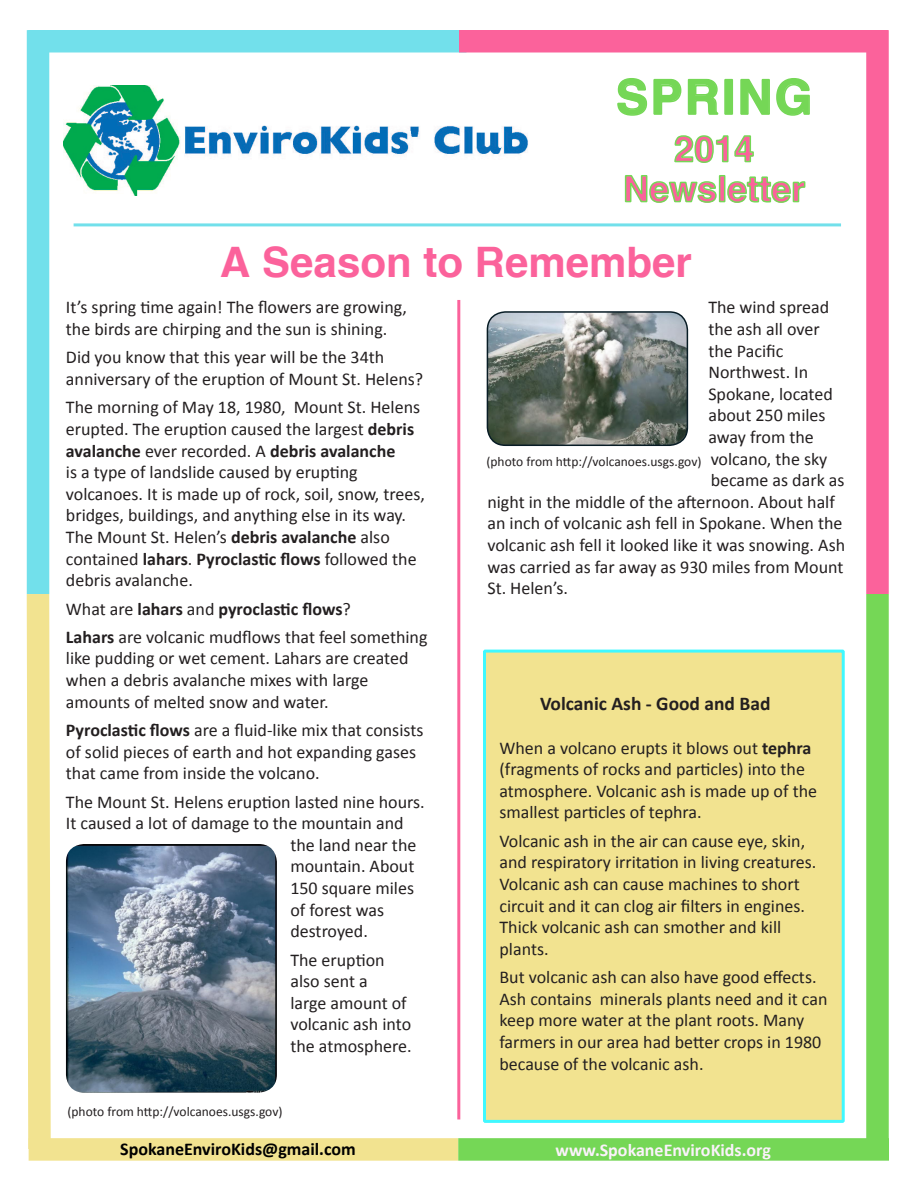
<style>
.page{position:relative;width:918px;height:1188px;background:#fff}
.page>*{position:absolute;margin:0;border:0;box-sizing:border-box;transform-origin:0 0}
.t1{font:700 48px "New Zurica";letter-spacing:.05em;color:#75d756}
.t2{font:700 42px "New Zurica";color:#fb629b}
.t3{font:700 36px "New Zurica";color:#fb629b}
.t4{font:700 19.5px "Calibri";color:#231f20}
.t5{font:18px/21.6px "Calibri";color:#231f20}
.t6{font:700 18px "Calibri";color:#231f20}
.t7{font:700 18px "Calibri";color:#000}
.t8{font:700 18px "Calibri";color:#fbf2fb}
.t9{font:13.5px "Calibri";color:#231f20}
.s1{font-weight:700}
.s2{font-weight:400}
</style>
<div class="page">
<div style="left:28px;top:30px;width:439px;height:22px;background:#72e0eb"></div>
<div style="left:27px;top:30px;width:22px;height:564px;background:#72e0eb"></div>
<svg style="left:26px;top:571px;width:25px;height:590px;background:#eee59e"></svg>
<div style="left:29px;top:1138px;width:429px;height:23px;background:#f2e390"></div>
<div style="left:458px;top:1138px;width:431px;height:23px;background:#75d756"></div>
<div style="left:866px;top:594px;width:23px;height:564px;background:#75d756"></div>
<div style="left:459px;top:30px;width:429px;height:22px;background:#fb629b"></div>
<div style="left:866px;top:30px;width:23px;height:564px;background:#fb629b"></div>
<hr style="left:457px;top:300px;width:3px;height:819px;background:#fb629b">
<div style="left:484px;top:651px;width:359px;height:470px;background:#f2e390"></div>
<div style="left:483px;top:650px;width:362px;height:473px;border:3px solid #40f8ff"></div>
<svg style="left:674px;top:135px;width:80px;height:28px"></svg>
<img style="left:66px;top:844px;width:211px;height:249px">
<hr style="left:74px;top:223px;width:767px;height:3px;background:#72e0eb">
<svg style="left:624px;top:175px;width:93px;height:28px"></svg>
<div style="left:719px;top:175px;width:6px;height:27px;border:2px solid #75d756"></div>
<svg style="left:727px;top:176px;width:79px;height:27px"></svg>
<img style="left:64px;top:86px;width:464px;height:110px">
<img style="left:487px;top:312px;width:200px;height:133px">
<div style="left:487px;top:311px;width:201px;height:135px;border:2px solid #081c25;border-radius:18px"></div>
<svg style="left:617px;top:78px;width:102px;height:38px"></svg>
<div style="left:724px;top:79px;width:9px;height:36px;border:2px solid #75d756"></div>
<svg style="left:740px;top:78px;width:70px;height:38px"></svg>
<p class="t1" style="left:616px;top:67px;width:198px">SPRING</p>
<p class="t3" style="left:674px;top:126px;width:82px">2014</p>
<p class="t3" style="left:623px;top:166px;width:184px">Newsletter</p>
<p class="t2" style="left:220px;top:236px;width:473px">A Season to Remember</p>
<p class="t5" style="left:66px;top:297px;width:343px">It’s spring time again! The flowers are growing, the birds are chirping and the sun is shining.</p>
<p class="t5" style="left:66px;top:347px;width:359px">Did you know that this year will be the 34th anniversary of the eruption of Mount St. Helens?</p>
<p class="t5" style="left:66px;top:397px;width:361px">The morning of May 18, 1980, Mount St. Helens erupted. The eruption caused the largest <span class="s1">debris avalanche</span> ever recorded. A <span class="s1">debris avalanche<br></span>is a type of landslide caused by erupting volcanoes. It is made up of rock, soil, snow, trees, bridges, buildings, and anything else in its way.<br>The Mount St. Helen’s <span class="s1">debris avalanche</span> also contained <span class="s1">lahars</span>. <span class="s1">Pyroclastic flows</span> followed the debris avalanche.</p>
<p class="t6" style="left:66px;top:597px;width:286px"><span class="s2">What are</span> lahars <span class="s2">and</span> pyroclastic flows<span class="s2">?</span></p>
<p class="t5" style="left:66px;top:626px;width:363px"><span class="s1">Lahars</span> are volcanic mudflows that feel something like pudding or wet cement. Lahars are created when a debris avalanche mixes with large amounts of melted snow and water.</p>
<p class="t5" style="left:66px;top:719px;width:359px"><span class="s1">Pyroclastic flows</span> are a fluid-like mix that consists of solid pieces of earth and hot expanding gases that came from inside the volcano.</p>
<p class="t5" style="left:66px;top:791px;width:360px">The Mount St. Helens eruption lasted nine hours.</p>
<p class="t5" style="left:66px;top:812px;width:339px">It caused a lot of damage to the mountain and</p>
<p class="t5" style="left:290px;top:834px;width:128px">the land near the</p>
<p class="t5" style="left:290px;top:856px;width:126px">mountain. About</p>
<p class="t5" style="left:290px;top:877px;width:125px">150 square miles</p>
<p class="t5" style="left:290px;top:899px;width:95px">of forest was</p>
<p class="t5" style="left:290px;top:920px;width:79px">destroyed.</p>
<p class="t5" style="left:290px;top:949px;width:123px">The eruption also sent a<br>large amount of volcanic ash into the atmosphere.</p>
<p class="t9" style="left:67px;top:1103px;width:217px">(photo from http://volcanoes.usgs.gov)</p>
<p class="t5" style="left:708px;top:297px;width:122px">The wind spread</p>
<p class="t5" style="left:708px;top:318px;width:113px">the ash all over</p>
<p class="t5" style="left:708px;top:340px;width:76px">the Pacific</p>
<p class="t5" style="left:708px;top:362px;width:101px">Northwest. In</p>
<p class="t5" style="left:708px;top:383px;width:126px">Spokane, located</p>
<p class="t5" style="left:708px;top:405px;width:119px">about 250 miles</p>
<p class="t5" style="left:708px;top:426px;width:107px">away from the</p>
<p class="t5" style="left:711px;top:448px;width:118px">volcano, the sky</p>
<p class="t5" style="left:711px;top:470px;width:135px">became as dark as</p>
<p class="t5" style="left:487px;top:491px;width:349px">night in the middle of the afternoon. About half</p>
<p class="t5" style="left:487px;top:513px;width:357px">an inch of volcanic ash fell in Spokane. When the</p>
<p class="t5" style="left:487px;top:534px;width:359px">volcanic ash fell it looked like it was snowing. Ash</p>
<p class="t5" style="left:487px;top:556px;width:358px">was carried as far away as 930 miles from Mount</p>
<p class="t5" style="left:487px;top:578px;width:82px">St. Helen’s.</p>
<p class="t9" style="left:486px;top:453px;width:217px">(photo from http://volcanoes.usgs.gov)</p>
<p class="t4" style="left:540px;top:691px;width:232px">Volcanic Ash - Good and Bad</p>
<p class="t5" style="left:500px;top:737px;width:319px">When a volcano erupts it blows out <span class="s1">tephra </span>(fragments of rocks and particles) into the atmosphere. Volcanic ash is made up of the smallest particles of tephra.</p>
<p class="t5" style="left:500px;top:830px;width:318px">Volcanic ash in the air can cause eye, skin, and respiratory irritation in living creatures.<br>Volcanic ash can cause machines to short circuit and it can clog air filters in engines.<br>Thick volcanic ash can smother and kill plants.</p>
<p class="t5" style="left:500px;top:966px;width:330px">But volcanic ash can also have good effects.<br>Ash contains minerals plants need and it can keep more water at the plant roots. Many farmers in our area had better crops in 1980 because of the volcanic ash.</p>
<p class="t7" style="left:120px;top:1138px;width:237px">SpokaneEnviroKids@gmail.com</p>
<p class="t8" style="left:556px;top:1139px;width:217px">www.SpokaneEnviroKids.org</p>
</div>
